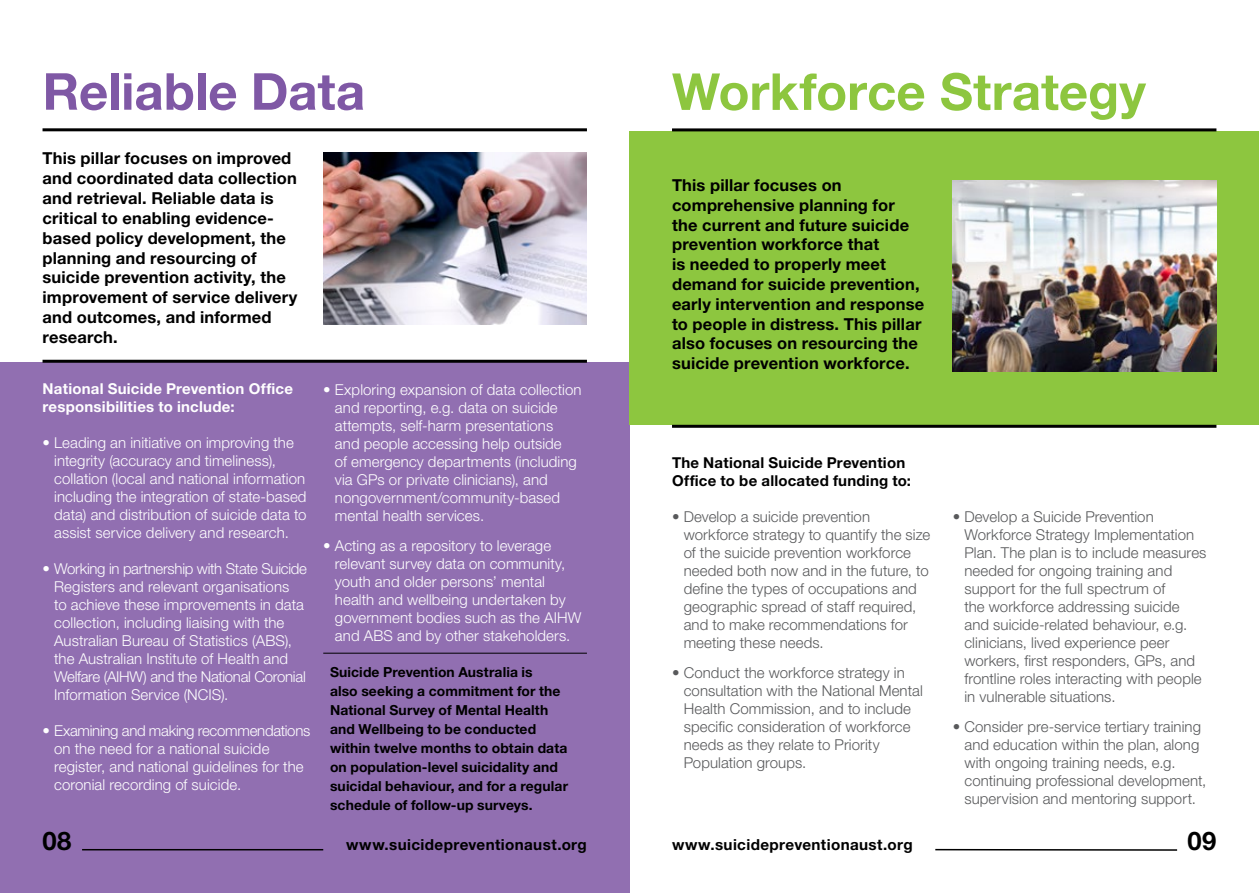
<style>
.page{position:relative;width:1259px;height:893px;background:#fff}
.page>*{position:absolute;margin:0;border:0;box-sizing:border-box;transform-origin:0 0}
.t1{font:700 51px "Helvetica Neue";color:#8dc63f}
.t2{font:700 51px "Helvetica Neue";color:#7f58a5}
.t3{font:700 25.65px "Helvetica Neue";color:#000}
.t4{font:700 16.5px/19.8px "Helvetica Neue";letter-spacing:.01em;color:#000}
.t5{font:700 15.15px "Helvetica Neue";letter-spacing:.025em;color:#000}
.t6{font:300 15px/18px "Helvetica Neue";letter-spacing:.005em;color:#fff}
.t7{font:300 15px/18px "Helvetica Neue";letter-spacing:.005em;color:#58595b}
.t8{font:700 15px/18px "Helvetica Neue";letter-spacing:.015em;color:#fff}
.t9{font:700 15px/18px "Helvetica Neue";letter-spacing:.015em;color:#000}
.t10{font:700 13.95px/19px "Helvetica Neue";letter-spacing:.01em;color:#000}
</style>
<div class="page">
<hr style="left:935px;top:849px;width:242px;height:2px;background:#000">
<div style="left:0;top:363px;width:629px;height:530px;background:#916fb1"></div>
<div style="left:629px;top:131px;width:630px;height:294px;background:#8dc63f"></div>
<img style="left:323px;top:152px;width:264px;height:173px">
<img style="left:952px;top:180px;width:264px;height:192px">
<hr style="left:43px;top:128px;width:544px;height:3px;background:#000">
<hr style="left:43px;top:360px;width:544px;height:3px;background:#000">
<hr style="left:672px;top:425px;width:544px;height:3px;background:#000">
<hr style="left:672px;top:128px;width:544px;height:3px;background:#000">
<hr style="left:82px;top:849px;width:241px;height:1px;background:#000">
<hr style="left:323px;top:653px;width:264px;height:1px;background:#000">
<h1 class="t2" style="left:43px;top:60px;width:324px">Reliable Data</h1>
<p class="t4" style="left:43px;top:148px;width:256px">This pillar focuses on improved and coordinated data collection and retrieval. Reliable data is critical to enabling evidence&shy;based policy development, the planning and resourcing of suicide prevention activity, the improvement of service delivery and outcomes, and informed research.</p>
<p class="t8" style="left:43px;top:379px;width:252px">National Suicide Prevention Office responsibilities to include:</p>
<p class="t6" style="left:54px;top:433px;width:254px;text-indent:-12px">• Leading an initiative on improving the integrity (accuracy and timeliness), collation (local and national information including the integration of state-based data) and distribution of suicide data to assist service delivery and research.</p>
<p class="t6" style="left:54px;top:559px;width:254px;text-indent:-12px">• Working in partnership with State Suicide Registers and relevant organisations<br>to achieve these improvements in data collection, including liaising with the Australian Bureau of Statistics (ABS), the Australian Institute of Health and Welfare (AIHW) and the National Coronial Information Service (NCIS).</p>
<p class="t6" style="left:54px;top:721px;width:258px;text-indent:-12px">• Examining and making recommendations on the need for a national suicide register, and national guidelines for the coronial recording of suicide.</p>
<p class="t6" style="left:335px;top:380px;width:248px;text-indent:-12px">• Exploring expansion of data collection and reporting, e.g. data on suicide attempts, self-harm presentations and people accessing help outside<br>of emergency departments (including via GPs or private clinicians), and nongovernment/community-based mental health services.</p>
<p class="t6" style="left:335px;top:536px;width:248px;text-indent:-12px">• Acting as a repository to leverage relevant survey data on community, youth and older persons’ mental health and wellbeing undertaken by government bodies such as the AIHW and ABS and by other stakeholders.</p>
<p class="t10" style="left:330px;top:662px;width:239px">Suicide Prevention Australia is<br>also seeking a commitment for the National Survey of Mental Health and Wellbeing to be conducted within twelve months to obtain data on population-level suicidality and suicidal behaviour, and for a regular schedule of follow-up surveys.</p>
<h2 class="t3" style="left:43px;top:825px;width:31px">08</h2>
<p class="t5" style="left:346px;top:836px;width:242px">www.suicidepreventionaust.org</p>
<h1 class="t1" style="left:672px;top:60px;width:475px">Workforce Strategy</h1>
<p class="t4" style="left:672px;top:175px;width:254px">This pillar focuses on comprehensive planning for the current and future suicide prevention workforce that<br>is needed to properly meet demand for suicide prevention, early intervention and response to people in distress. This pillar also focuses on resourcing the suicide prevention workforce.</p>
<p class="t9" style="left:672px;top:453px;width:241px">The National Suicide Prevention<br>Office to be allocated funding to:</p>
<p class="t7" style="left:683px;top:507px;width:248px;text-indent:-12px">• Develop a suicide prevention workforce strategy to quantify the size of the suicide prevention workforce needed both now and in the future, to define the types of occupations and geographic spread of staff required, and to make recommendations for meeting these needs.</p>
<p class="t7" style="left:683px;top:663px;width:241px;text-indent:-12px">• Conduct the workforce strategy in consultation with the National Mental Health Commission, and to include specific consideration of workforce needs as they relate to Priority Population groups.</p>
<p class="t7" style="left:964px;top:507px;width:244px;text-indent:-12px">• Develop a Suicide Prevention Workforce Strategy Implementation Plan. The plan is to include measures needed for ongoing training and support for the full spectrum of<br>the workforce addressing suicide and suicide-related behaviour, e.g. clinicians, lived experience peer workers, first responders, GPs, and frontline roles interacting with people in vulnerable situations.</p>
<p class="t7" style="left:964px;top:717px;width:243px;text-indent:-12px">• Consider pre-service tertiary training and education within the plan, along with ongoing training needs, e.g. continuing professional development, supervision and mentoring support.</p>
<p class="t5" style="left:672px;top:836px;width:242px">www.suicidepreventionaust.org</p>
<h2 class="t3" style="left:1187px;top:825px;width:31px">09</h2>
</div>
